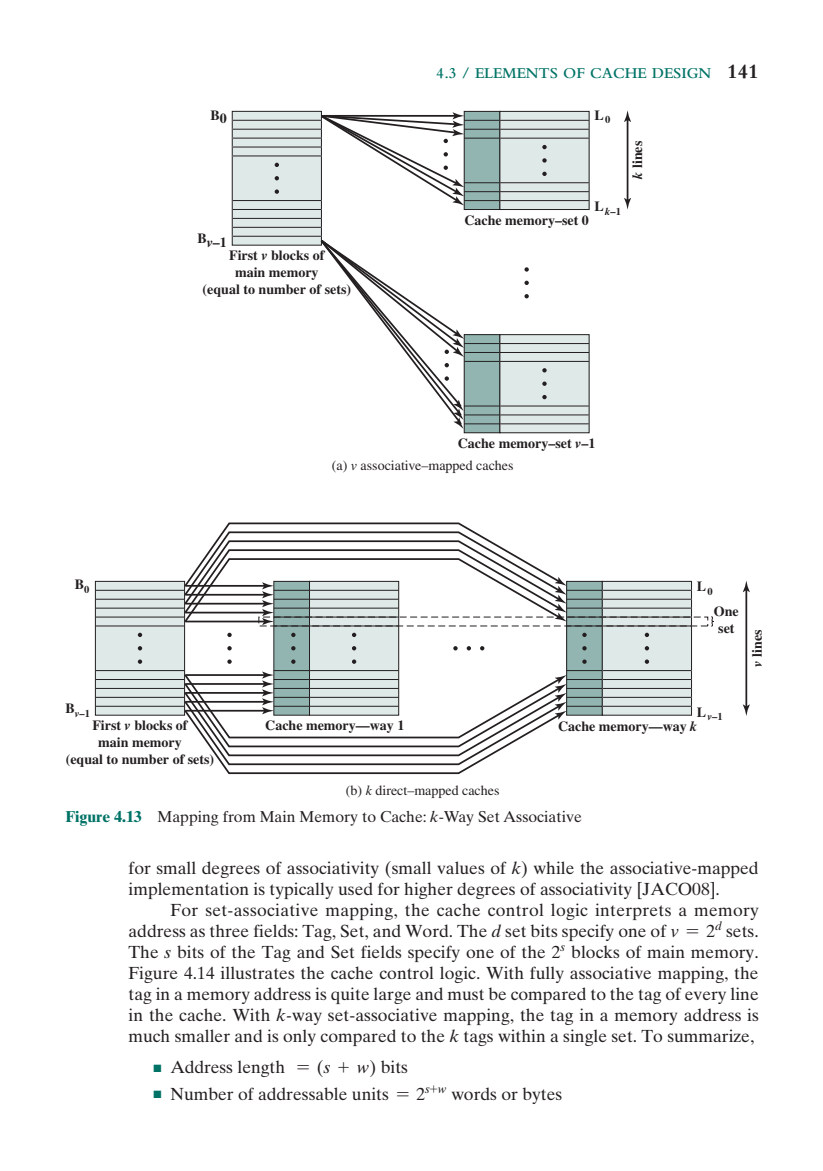
<style>
.page{position:relative;width:823px;height:1171px;background:#fff}
.page>*{position:absolute;margin:0;border:0;box-sizing:border-box;transform-origin:0 0}
.t1{font:17.5px "Times Ten LT Std";color:#231f20}
.t2{font:15.75px "Times Ten LT Std";color:#231f20}
.t3{font:600 15.75px "Bembo Std";color:#007366}
.t4{font:700 14px/16.8px "Times LT Std";color:#231f20;text-align:center}
.t5{font:14px "Times LT Std";color:#231f20}
.t6{font:700 10.5px "Times LT Std";color:#231f20}
.s1{font-weight:700;font-size:21px;color:#231f20}
.s2{font-style:italic}
.s3{font-weight:700;color:#007366}
.s4{font-family:"Pearson MATHPRO08"}
.s5{color:#007366}
.s6{font-family:"Pearson MATHPRO02"}
</style>
<div class="page">
<div style="left:95px;top:581px;width:90px;height:134px;background:#dfe9e8"></div>
<div style="left:95px;top:581px;width:90px;height:134px;border:1px solid #231f20"></div>
<hr style="left:95px;top:590px;width:90px;height:1px;background:#231f20">
<hr style="left:95px;top:599px;width:90px;height:1px;background:#231f20">
<hr style="left:95px;top:607px;width:90px;height:1px;background:#231f20">
<hr style="left:95px;top:616px;width:90px;height:1px;background:#231f20">
<hr style="left:95px;top:625px;width:90px;height:1px;background:#231f20">
<hr style="left:95px;top:706px;width:90px;height:1px;background:#231f20">
<hr style="left:95px;top:697px;width:90px;height:1px;background:#231f20">
<hr style="left:95px;top:688px;width:90px;height:1px;background:#231f20">
<hr style="left:95px;top:679px;width:90px;height:1px;background:#231f20">
<hr style="left:95px;top:670px;width:90px;height:1px;background:#231f20">
<svg style="left:138px;top:659px;width:4px;height:5px"></svg>
<svg style="left:138px;top:646px;width:4px;height:4px"></svg>
<svg style="left:138px;top:632px;width:4px;height:5px"></svg>
<svg style="left:183px;top:522px;width:509px;height:253px"></svg>
<div style="left:258px;top:616px;width:450px;height:10px;border:1px dashed #231f20"></div>
<svg style="left:711px;top:616px;width:3px;height:11px"></svg>
<hr style="left:745px;top:589px;width:2px;height:118px;background:#231f20">
<svg style="left:743px;top:580px;width:7px;height:12px"></svg>
<svg style="left:743px;top:704px;width:7px;height:12px"></svg>
<div style="left:232px;top:111px;width:89px;height:134px;background:#dfe9e8"></div>
<div style="left:232px;top:111px;width:90px;height:135px;border:1px solid #231f20"></div>
<hr style="left:232px;top:120px;width:89px;height:1px;background:#231f20">
<hr style="left:232px;top:129px;width:89px;height:1px;background:#231f20">
<hr style="left:232px;top:138px;width:89px;height:1px;background:#231f20">
<hr style="left:232px;top:147px;width:89px;height:1px;background:#231f20">
<hr style="left:232px;top:155px;width:89px;height:1px;background:#231f20">
<hr style="left:232px;top:236px;width:89px;height:1px;background:#231f20">
<hr style="left:232px;top:227px;width:89px;height:1px;background:#231f20">
<hr style="left:232px;top:218px;width:89px;height:1px;background:#231f20">
<hr style="left:232px;top:209px;width:89px;height:1px;background:#231f20">
<hr style="left:232px;top:200px;width:89px;height:1px;background:#231f20">
<svg style="left:275px;top:189px;width:4px;height:5px"></svg>
<svg style="left:275px;top:176px;width:4px;height:4px"></svg>
<svg style="left:275px;top:163px;width:4px;height:4px"></svg>
<svg style="left:319px;top:238px;width:271px;height:195px"></svg>
<svg style="left:319px;top:110px;width:271px;height:100px"></svg>
<hr style="left:627px;top:119px;width:1px;height:83px;background:#231f20">
<svg style="left:624px;top:110px;width:7px;height:12px"></svg>
<svg style="left:624px;top:198px;width:7px;height:11px"></svg>
<p class="t3" style="left:436px;top:65px;width:179px">4.3 / ELEMENTS OF CACH</p>
<p class="t3" style="left:637px;top:65px;width:123px">E DESIGN <span class="s1">141</span></p>
<p class="t4" style="left:211px;top:108px;width:18px">B0</p>
<p class="t4" style="left:594px;top:106px;width:17px">L<sub>0</sub></p>
<p class="t4" style="left:197px;top:234px;width:31px">B<span class="s2">v</span>–1</p>
<p class="t4" style="left:203px;top:246px;width:150px">First <span class="s2">v</span> blocks of<br>main memory<br>(equal to number of sets)</p>
<p class="t6" style="left:594px;top:205px;width:28px"><sup>L</sup><span class="s2">k</span>–1</p>
<p class="t4" style="left:464px;top:211px;width:126px">Cache memory–set 0</p>
<p class="t4" style="left:629px;top:179px;width:39px;rotate:-90deg"><span class="s2">k</span> lines</p>
<p class="t4" style="left:458px;top:434px;width:139px">Cache memory–set <span class="s2">v</span>–1</p>
<p class="t5" style="left:332px;top:457px;width:183px">(a) <span class="s2">v</span> associative–mapped caches</p>
<p class="t4" style="left:75px;top:576px;width:16px">B<sub>0</sub></p>
<p class="t4" style="left:697px;top:578px;width:17px">L<sub>0</sub></p>
<p class="t4" style="left:714px;top:602px;width:26px">One set</p>
<p class="t4" style="left:748px;top:666px;width:38px;rotate:-90deg"><span class="s2">v</span> lines</p>
<p class="t6" style="left:66px;top:707px;width:26px"><sup>B</sup><span class="s2">v</span>–1</p>
<p class="t6" style="left:697px;top:710px;width:27px"><sup>L</sup><span class="s2">v</span>–1</p>
<p class="t4" style="left:66px;top:717px;width:150px">First <span class="s2">v</span> blocks of<br>main memory<br>(equal to number of sets)</p>
<p class="t4" style="left:265px;top:716px;width:141px">Cache memory—way 1</p>
<p class="t4" style="left:558px;top:718px;width:141px">Cache memory—way <span class="s2">k</span></p>
<p class="t5" style="left:346px;top:782px;width:155px">(b) <span class="s2">k</span> direct–mapped caches</p>
<p class="t2" style="left:66px;top:807px;width:518px"><span class="s3">Figure 4.13</span> Mapping from Main Memory to Cache: <span class="s2">k</span>-Way Set Associative</p>
<p class="t1" style="left:129px;top:857px;width:631px">for small degrees of associativity (small values of <span class="s2">k</span>) while the associative-mapped</p>
<p class="t1" style="left:129px;top:878px;width:593px">implementation is typically used for higher degrees of associativity [JACO08].</p>
<p class="t1" style="left:171px;top:899px;width:590px">For set--associative mapping, the cache control logic interprets a memory</p>
<p class="t1" style="left:129px;top:920px;width:632px">address as three fields: Tag, Set, and Word. The <span class="s2">d</span> set bits specify one of <span class="s2">v</span> <span class="s4">=</span> 2<sup>d</sup> sets.</p>
<p class="t1" style="left:129px;top:941px;width:632px">The <span class="s2">s</span> bits of the Tag and Set fields specify one of the 2<sup>s</sup> blocks of main memory.</p>
<p class="t1" style="left:129px;top:962px;width:631px">Figure 4.14 illustrates the cache control logic. With fully associative mapping, the</p>
<p class="t1" style="left:129px;top:983px;width:632px">tag in a memory address is quite large and must be compared to the tag of every line</p>
<p class="t1" style="left:129px;top:1004px;width:632px">in the cache. With <span class="s2">k--</span>way set--associative mapping, the tag in a memory address is</p>
<p class="t1" style="left:129px;top:1025px;width:627px">much smaller and is only compared to the <span class="s2">k</span> tags within a single set. To summarize,</p>
<p class="t1" style="left:153px;top:1057px;width:256px"><span class="s5">■</span> Address length <span class="s4">=</span> (<span class="s2">s</span> <span class="s6">+</span> <span class="s2">w</span>) bits</p>
<p class="t1" style="left:153px;top:1083px;width:411px"><span class="s5">■</span> Number of addressable units <span class="s4">=</span> 2<sup>s</sup><sup>+</sup><sup>w</sup> words or bytes</p>
</div>
